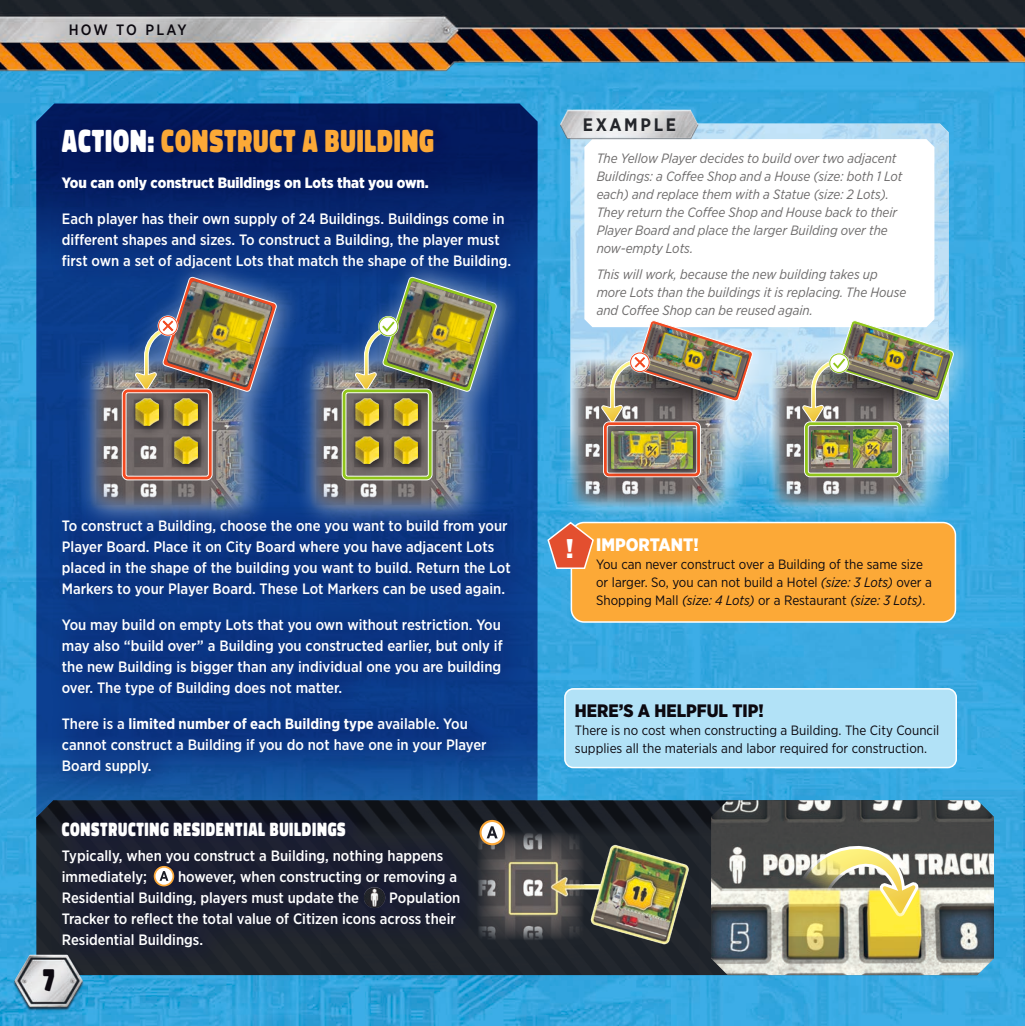
<style>
.page{position:relative;width:1025px;height:1026px;background:#fff}
.page>*{position:absolute;margin:0;border:0;box-sizing:border-box;transform-origin:0 0}
.t1{font:30px "Spot";letter-spacing:.03em;color:#fca937}
.t2{font:30px "Spot";color:#0c0910}
.t3{font:18px "Spot";letter-spacing:.04em;color:#fff}
.t4{font:900 18px "Gotham Narrow";color:#0c0910}
.t5{font:900 18px "Gotham Narrow";color:#fff}
.t6{font:700 18px "Gotham Narrow";letter-spacing:.15em;color:#24262b}
.t7{font:500 15px/21px "Gotham Narrow";color:#fff}
.t8{font:900 15px "Gotham Narrow";color:#fff}
.t9{font:500 15px "Gotham Narrow";letter-spacing:.135em;color:#0c0910}
.t10{font:italic 13.5px/18px "Gotham Narrow";color:#6e6c6c}
.t11{font:13.5px/18px "Gotham Narrow";color:#0c0910}
.s1{color:#fff}
.s2{font-weight:700}
.s3{font-size:27px}
.s4{font-style:italic}
</style>
<div class="page">
<img style="left:0;top:71px;width:1025px;height:954px">
<svg style="left:36px;top:297px;width:501px;height:682px;fill:#0c3f8f"></svg>
<img style="left:36px;top:800px;width:675px;height:173px">
<div style="left:13px;top:954px;width:71px;height:56px;background:#0c0910;opacity:.75"></div>
<img style="left:15px;top:947px;width:68px;height:67px">
<img style="left:0;top:0;width:1025px;height:71px">
<svg style="left:36px;top:104px;width:501px;height:193px;fill:#031b5f"></svg>
<img style="left:570px;top:124px;width:378px;height:177px">
<svg style="left:584px;top:139px;width:350px;height:162px"></svg>
<img style="left:561px;top:110px;width:150px;height:29px">
<div style="left:74px;top:256px;width:450px;height:275px;background:#fff;opacity:.46"></div>
<img style="left:88px;top:359px;width:158px;height:139px">
<img style="left:120px;top:359px;width:126px;height:70px">
<img style="left:213px;top:392px;width:33px;height:17px">
<div style="left:122px;top:388px;width:91px;height:92px;border:5px solid #fff;border-radius:4px"></div>
<div style="left:123px;top:389px;width:89px;height:90px;border:3px solid #f24a21;border-radius:4px"></div>
<img style="left:135px;top:289px;width:142px;height:103px">
<img style="left:308px;top:359px;width:158px;height:139px">
<img style="left:340px;top:359px;width:126px;height:70px">
<img style="left:432px;top:392px;width:34px;height:17px">
<div style="left:342px;top:388px;width:90px;height:92px;border:5px solid #fff;border-radius:4px"></div>
<div style="left:343px;top:389px;width:88px;height:90px;border:3px solid #90c51b;border-radius:4px"></div>
<img style="left:355px;top:289px;width:142px;height:103px">
<img style="left:125px;top:387px;width:39px;height:53px">
<svg style="left:136px;top:398px;width:23px;height:27px"></svg>
<img style="left:164px;top:440px;width:48px;height:39px">
<svg style="left:174px;top:440px;width:23px;height:24px"></svg>
<img style="left:164px;top:387px;width:48px;height:53px">
<svg style="left:174px;top:398px;width:23px;height:27px"></svg>
<img style="left:345px;top:387px;width:38px;height:39px">
<img style="left:378px;top:398px;width:1px;height:27px">
<svg style="left:356px;top:398px;width:22px;height:27px"></svg>
<img style="left:345px;top:426px;width:38px;height:53px">
<img style="left:378px;top:436px;width:1px;height:28px">
<svg style="left:356px;top:436px;width:22px;height:28px"></svg>
<img style="left:383px;top:440px;width:49px;height:39px">
<svg style="left:394px;top:440px;width:23px;height:24px"></svg>
<img style="left:383px;top:387px;width:49px;height:53px">
<svg style="left:394px;top:398px;width:23px;height:27px"></svg>
<div style="left:557px;top:301px;width:422px;height:226px;background:#fff;opacity:.46"></div>
<img style="left:771px;top:358px;width:157px;height:150px">
<img style="left:798px;top:358px;width:130px;height:74px">
<div style="left:804px;top:421px;width:98px;height:56px;border:5px solid #fff;border-radius:4px"></div>
<div style="left:805px;top:422px;width:96px;height:54px;border:3px solid #90c51b;border-radius:4px"></div>
<img style="left:802px;top:320px;width:152px;height:103px">
<img style="left:570px;top:358px;width:157px;height:150px">
<img style="left:597px;top:358px;width:130px;height:74px">
<img style="left:811px;top:430px;width:38px;height:38px">
<img style="left:853px;top:429px;width:38px;height:39px">
<img style="left:602px;top:423px;width:101px;height:56px">
<img style="left:611px;top:432px;width:81px;height:36px">
<img style="left:601px;top:320px;width:152px;height:103px">
<img style="left:711px;top:800px;width:283px;height:174px">
<svg style="left:794px;top:832px;width:126px;height:87px"></svg>
<img style="left:487px;top:827px;width:224px;height:131px">
<div style="left:48px;top:155px;width:489px;height:134px;background:#09064d;opacity:.46"></div>
<div style="left:48px;top:498px;width:489px;height:296px;background:#09064d;opacity:.46"></div>
<div style="left:48px;top:799px;width:439px;height:169px;background:#09064d;opacity:.46"></div>
<svg style="left:154px;top:865px;width:20px;height:21px"></svg>
<img style="left:363px;top:886px;width:22px;height:22px">
<div style="left:48px;top:106px;width:414px;height:67px;background:#03175a"></div>
<div style="left:565px;top:688px;width:391px;height:79px;background:#b2e2f7;border-radius:9px"></div>
<div style="left:564px;top:688px;width:393px;height:80px;border:2px solid #fff;border-radius:9px"></div>
<div style="left:571px;top:522px;width:384px;height:100px;background:#fca937;border-radius:13px"></div>
<div style="left:570px;top:521px;width:386px;height:101px;border:2px solid #fff;border-radius:13px"></div>
<svg style="left:546px;top:520px;width:49px;height:49px"></svg>
<svg style="left:479px;top:819px;width:26px;height:26px"></svg>
<p class="t9" style="left:69px;top:20px;width:119px">HOW TO PLAY</p>
<h1 class="t1" style="left:62px;top:126px;width:374px"><span class="s1">ACTION:</span> CONSTRUCT A BUILDING</h1>
<p class="t8" style="left:62px;top:173px;width:368px">You can only construct Buildings on Lots that you own.</p>
<p class="t7" style="left:62px;top:208px;width:451px">Each player has their own supply of 24 Buildings. Buildings come in different shapes and sizes. To construct a Building, the player must first own a set of adjacent Lots that match the shape of the Building.</p>
<p class="t6" style="left:583px;top:113px;width:95px">EXAMPLE</p>
<p class="t10" style="left:596px;top:149px;width:307px">The Yellow Player decides to build over two adjacent Buildings: a Coffee Shop and a House (size: both 1 Lot each) and replace them with a Statue (size: 2 Lots).<br>They return the Coffee Shop and House back to their Player Board and place the larger Building over the now-empty Lots.</p>
<p class="t10" style="left:596px;top:265px;width:311px">This will work, because the new building takes up more Lots than the buildings it is replacing. The House and Coffee Shop can be reused again.</p>
<p class="t7" style="left:62px;top:514px;width:450px">To construct a Building, choose the one you want to build from your Player Board. Place it on City Board where you have adjacent Lots placed in the shape of the building you want to build. Return the Lot Markers to your Player Board. These Lot Markers can be used again.</p>
<p class="t7" style="left:62px;top:613px;width:442px;text-align:justify">You may build on empty Lots that you own without restriction. You may also “build over” a Building you constructed earlier, but only if the new Building is bigger than any individual one you are building over. The type of Building does not matter.</p>
<p class="t7" style="left:62px;top:712px;width:426px">There is a <span class="s2">limited number of each Building type</span> available. You cannot construct a Building if you do not have one in your Player<br>Board supply.</p>
<p class="t3" style="left:62px;top:820px;width:285px">CONSTRUCTING RESIDENTIAL BUILDINGS</p>
<p class="t7" style="left:62px;top:844px;width:383px">Typically, when you construct a Building, nothing happens immediately;</p>
<p class="t7" style="left:62px;top:865px;width:397px;text-indent:116px">however, when constructing or removing a<br>Residential Building, players must update the</p>
<p class="t7" style="left:62px;top:886px;width:400px;text-indent:327px">Population<br>Tracker to reflect the total value of Citizen icons across their<br>Residential Buildings.</p>
<h1 class="t2" style="left:42px;top:966px;width:15px">7</h1>
<p class="t5" style="left:566px;top:532px;width:134px"><span class="s3">!</span> IMPORTANT!</p>
<p class="t11" style="left:596px;top:555px;width:337px">You can never construct over a Building of the same size or larger. So, you can not build a Hotel <span class="s4">(size: 3 Lots)</span> over a<br>Shopping Mall <span class="s4">(size: 4 Lots)</span> or a Restaurant <span class="s4">(size: 3 Lots)</span>.</p>
<p class="t4" style="left:575px;top:699px;width:190px">HERE’S A HELPFUL TIP!</p>
<p class="t11" style="left:575px;top:721px;width:366px">There is no cost when constructing a Building. The City Council supplies all the materials and labor required for construction.</p>
</div>
